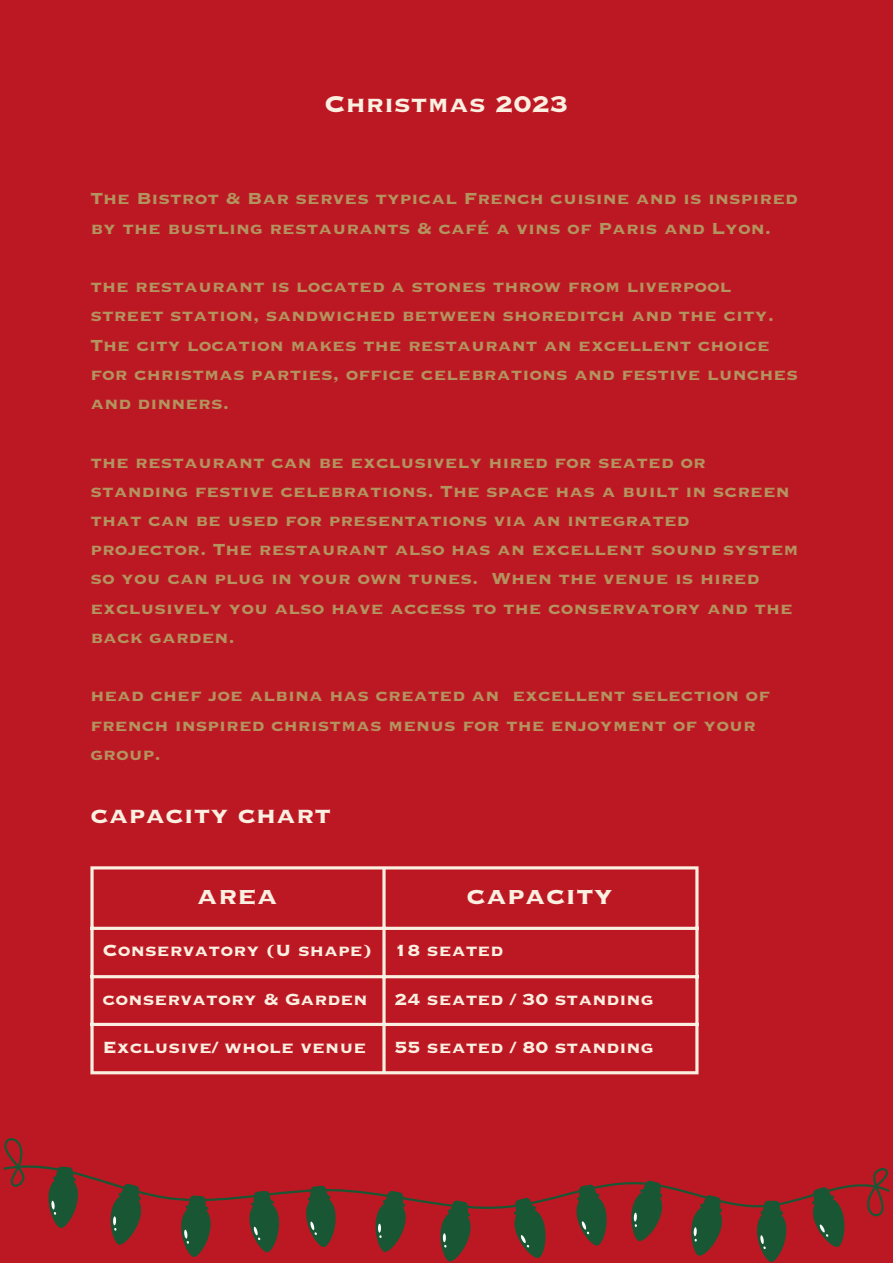
<style>
.page{position:relative;width:893px;height:1264px;background:#fff}
.page>*{position:absolute;margin:0;border:0;box-sizing:border-box;transform-origin:0 0}
.t1{font:31.8px "Copperplate Gothic Std 33 BC";color:#faefe0}
.t2{font:30px "Copperplate Gothic Std 33 BC";color:#faefe0}
.t3{font:21.15px "Copperplate Gothic Std 33 BC";color:#faefe0}
.t4{font:21px/29.2px "Copperplate Gothic Std 33 BC";color:#b3935e}
</style>
<div class="page">
<div style="left:0;top:0;width:892px;height:1262px;background:#bc1823"></div>
<svg style="left:90px;top:869px;width:4px;height:202px"></svg>
<hr style="left:382px;top:869px;width:3px;height:202px;background:#faefe0">
<hr style="left:695px;top:869px;width:3px;height:202px;background:#faefe0">
<hr style="left:90px;top:866px;width:608px;height:3px;background:#faefe0">
<hr style="left:90px;top:926px;width:608px;height:3px;background:#faefe0">
<hr style="left:90px;top:975px;width:608px;height:3px;background:#faefe0">
<svg style="left:90px;top:1022px;width:606px;height:4px;background:#edc2b8"></svg>
<hr style="left:90px;top:1071px;width:608px;height:3px;background:#faefe0">
<svg style="left:3px;top:1138px;width:886px;height:124px"></svg>
<p class="t2" style="left:324px;top:90px;width:245px">Christmas 2023</p>
<p class="t4" style="left:90px;top:185px;width:709px">The Bistrot &amp; Bar serves typical French cuisine and is inspired by the bustling restaurants &amp; café a vins of Paris and Lyon.</p>
<p class="t4" style="left:90px;top:273px;width:709px">the restaurant is located a stones throw from liverpool street station, sandwiched between shoreditch and the city.<br>The city location makes the restaurant an excellent choice for christmas parties, office celebrations and festive lunches and dinners.</p>
<p class="t4" style="left:90px;top:448px;width:709px">the restaurant can be exclusively hired for seated or standing festive celebrations. The space has a built in screen that can be used for presentations via an integrated projector. The restaurant also has an excellent sound system so you can plug in your own tunes. When the venue is hired exclusively you also have access to the conservatory and the back garden.</p>
<p class="t4" style="left:90px;top:682px;width:681px">head chef joe albina has created an excellent selection of french inspired christmas menus for the enjoyment of your group.</p>
<p class="t2" style="left:90px;top:801px;width:242px">capacity chart</p>
<p class="t1" style="left:197px;top:880px;width:83px">area</p>
<p class="t1" style="left:466px;top:880px;width:148px">capacity</p>
<p class="t3" style="left:103px;top:941px;width:271px">Conservatory (U shape)</p>
<p class="t3" style="left:394px;top:941px;width:110px">18 seated</p>
<p class="t3" style="left:103px;top:989px;width:266px">conservatory &amp; Garden</p>
<p class="t3" style="left:394px;top:989px;width:260px">24 seated / 30 standing</p>
<p class="t3" style="left:103px;top:1037px;width:265px">Exclusive/ whole venue</p>
<p class="t3" style="left:394px;top:1037px;width:260px">55 seated / 80 standing</p>
</div>
